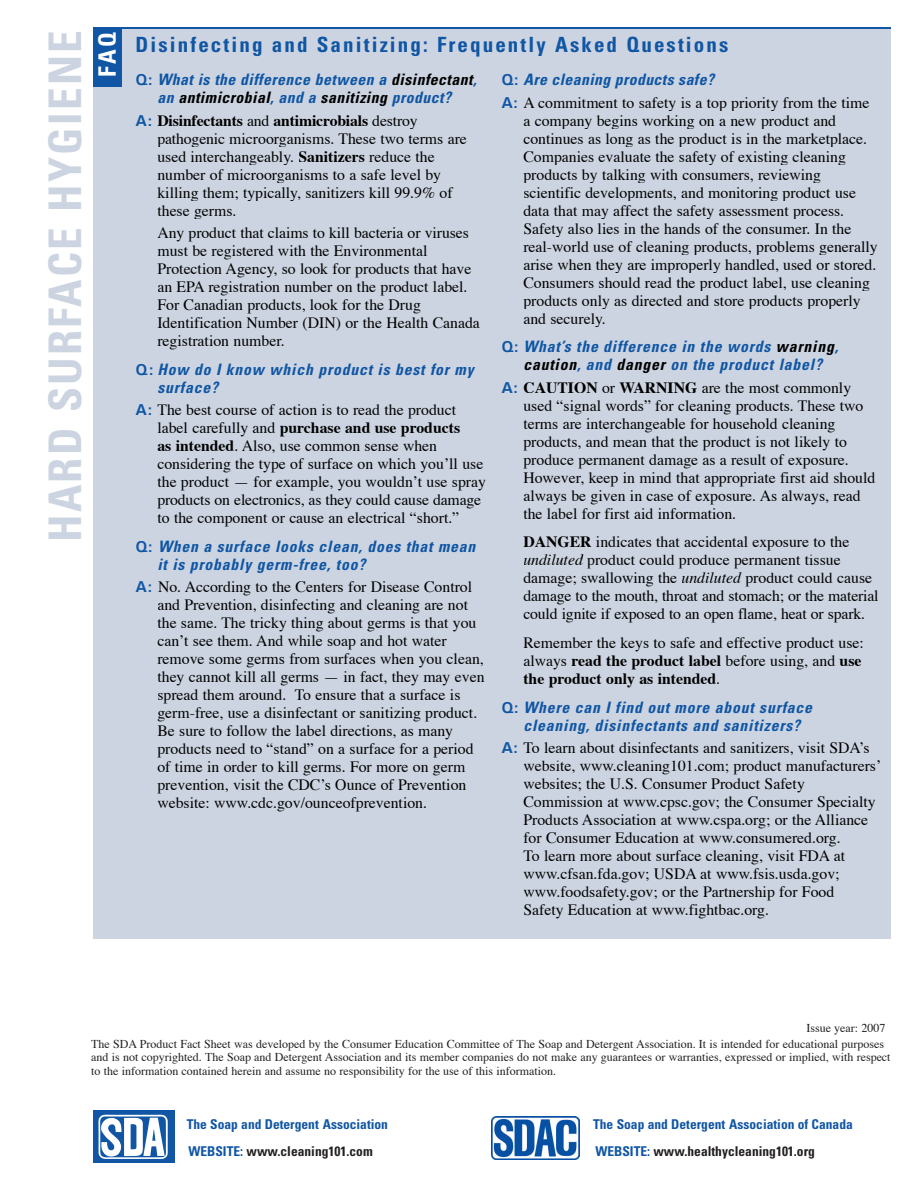
<style>
.page{position:relative;width:918px;height:1188px;background:#fff}
.page>*{position:absolute;margin:0;border:0;box-sizing:border-box;transform-origin:0 0}
.t1{font:700 condensed 45px "Univers";letter-spacing:.05em;color:#ccd4e1}
.t2{font:700 condensed 24px "Univers";color:#fff}
.t3{font:700 condensed 21px "Univers";letter-spacing:.1em;color:#1056a4}
.t4{font:15.75px/18px "Times";color:#000}
.t5{font:italic 700 condensed 15.75px/18px "Univers";letter-spacing:.05em;color:#1056a4}
.t6{font:italic 700 condensed 15.75px/18px "Univers";letter-spacing:.03em;color:#1056a4;text-align:center}
.t7{font:italic 700 condensed 15.75px "Univers";letter-spacing:.025em;color:#1056a4}
.t8{font:700 condensed 13.5px/27.3px "Univers";color:#1056a4}
.t9{font:700 condensed 13.5px "Univers";color:#231f20}
.t10{font:12px/13.5px "Times";color:#231f20}
.s1{font-style:normal;font-stretch:normal}
.s2{color:#000}
.s3{font-family:"Univers";font-weight:700;color:#1056a4}
.s4{font-weight:700}
.s5{font-style:italic}
.s6{color:#231f20}
.s7{color:#1056a4}
</style>
<div class="page">
<div style="left:94px;top:28px;width:797px;height:911px;background:#ccd4e1"></div>
<div style="left:94px;top:28px;width:28px;height:59px;background:#1056a4"></div>
<hr style="left:94px;top:27px;width:797px;height:1px;background:#1056a4">
<div style="left:93px;top:1111px;width:81px;height:53px;background:#1056a4"></div>
<img style="left:95px;top:1110px;width:77px;height:54px">
<img style="left:491px;top:1116px;width:88px;height:43px">
<h1 class="t1" style="left:38px;top:542px;width:513px;rotate:-90deg">HARD SURFACE HYGIENE</h1>
<h2 class="t2" style="left:93px;top:77px;width:46px;rotate:-90deg">FAQ</h2>
<h3 class="t3" style="left:136px;top:31px;width:594px">Disinfecting and Sanitizing: Frequently Asked Questions</h3>
<p class="t6" style="left:135px;top:70px;width:343px"><span class="s1">Q:</span> What is the difference between a <span class="s2">disinfectant</span>, an <span class="s2">antimicrobial</span>, and a <span class="s2">sanitizing</span> product?</p>
<p class="t4" style="left:157px;top:112px;width:311px;text-indent:-22px"><span class="s3">A:</span> <span class="s4">Disinfectants</span> and <span class="s4">antimicrobials</span> destroy pathogenic microorganisms. These two terms are used interchangeably. <span class="s4">Sanitizers</span> reduce the number of microorganisms to a safe level by killing them; typically, sanitizers kill 99.9% of these germs.</p>
<p class="t4" style="left:157px;top:224px;width:324px">Any product that claims to kill bacteria or viruses must be registered with the Environmental Protection Agency, so look for products that have an EPA registration number on the product label.<br>For Canadian products, look for the Drug Identification Number (DIN) or the Health Canada registration number.</p>
<p class="t5" style="left:157px;top:360px;width:318px;text-indent:-22px"><span class="s1">Q:</span> How do I know which product is best for my surface?</p>
<p class="t4" style="left:157px;top:402px;width:330px;text-indent:-22px"><span class="s3">A:</span> The best course of action is to read the product label carefully and <span class="s4">purchase and use products<br>as intended</span>. Also, use common sense when considering the type of surface on which youʼll use the product — for example, you wouldnʼt use spray products on electronics, as they could cause damage to the component or cause an electrical “short.”</p>
<p class="t5" style="left:157px;top:537px;width:320px;text-indent:-22px"><span class="s1">Q:</span> When a surface looks clean, does that mean it is probably germ-free, too?</p>
<p class="t4" style="left:157px;top:579px;width:329px;text-indent:-22px"><span class="s3">A:</span> No. According to the Centers for Disease Control and Prevention, disinfecting and cleaning are not the same. The tricky thing about germs is that you canʼt see them. And while soap and hot water remove some germs from surfaces when you clean, they cannot kill all germs — in fact, they may even spread them around. To ensure that a surface is germ-free, use a disinfectant or sanitizing product.<br>Be sure to follow the label directions, as many products need to “stand” on a surface for a period of time in order to kill germs. For more on germ prevention, visit the CDCʼs Ounce of Prevention website: www.cdc.gov/ounceofprevention.</p>
<p class="t7" style="left:501px;top:70px;width:214px"><span class="s1">Q:</span> Are cleaning products safe?</p>
<p class="t4" style="left:523px;top:94px;width:356px;text-indent:-22px"><span class="s3">A:</span> A commitment to safety is a top priority from the time a company begins working on a new product and continues as long as the product is in the marketplace.<br>Companies evaluate the safety of existing cleaning products by talking with consumers, reviewing scientific developments, and monitoring product use data that may affect the safety assessment process.<br>Safety also lies in the hands of the consumer. In the real-world use of cleaning products, problems generally arise when they are improperly handled, used or stored.<br>Consumers should read the product label, use cleaning products only as directed and store products properly and securely.</p>
<p class="t5" style="left:501px;top:337px;width:338px;text-align:center"><span class="s1">Q:</span> What’s the difference in the words <span class="s2">warning</span>, <span class="s2">caution</span>, and <span class="s2">danger</span> on the product label?</p>
<p class="t4" style="left:523px;top:379px;width:353px;text-indent:-22px"><span class="s3">A:</span> <span class="s4">CAUTION</span> or <span class="s4">WARNING</span> are the most commonly used “signal words” for cleaning products. These two terms are interchangeable for household cleaning products, and mean that the product is not likely to produce permanent damage as a result of exposure.<br>However, keep in mind that appropriate first aid should always be given in case of exposure. As always, read the label for first aid information.</p>
<p class="t4" style="left:523px;top:534px;width:357px"><span class="s4">DANGER</span> indicates that accidental exposure to the <span class="s5">undiluted</span> product could produce permanent tissue damage; swallowing the <span class="s5">undiluted</span> product could cause damage to the mouth, throat and stomach; or the material could ignite if exposed to an open flame, heat or spark.</p>
<p class="t4" style="left:523px;top:635px;width:342px">Remember the keys to safe and effective product use: always <span class="s4">read the product label</span> before using, and <span class="s4">use the product only as intended</span>.</p>
<p class="t5" style="left:523px;top:698px;width:290px;text-indent:-22px"><span class="s1">Q:</span> Where can I find out more about surface cleaning, disinfectants and sanitizers?</p>
<p class="t4" style="left:523px;top:740px;width:359px;text-indent:-22px"><span class="s3">A:</span> To learn about disinfectants and sanitizers, visit SDAʼs website, www.cleaning101.com; product manufacturersʼ websites; the U.S. Consumer Product Safety Commission at www.cpsc.gov; the Consumer Specialty Products Association at www.cspa.org; or the Alliance for Consumer Education at www.consumered.org.<br>To learn more about surface cleaning, visit FDA at www.cfsan.fda.gov; USDA at www.fsis.usda.gov; www.foodsafety.gov; or the Partnership for Food<br>Safety Education at www.fightbac.org.</p>
<p class="t10" style="left:806px;top:1022px;width:81px">Issue year: 2007</p>
<p class="t10" style="left:91px;top:1037px;width:801px">The SDA Product Fact Sheet was developed by the Consumer Education Committee of The Soap and Detergent Association. It is intended for educational purposes and is not copyrighted. The Soap and Detergent Association and its member companies do not make any guarantees or warranties, expressed or implied, with respect to the information contained herein and assume no responsibility for the use of this information.</p>
<p class="t8" style="left:187px;top:1110px;width:203px">The Soap and Detergent Association</p>
<p class="t8" style="left:593px;top:1110px;width:261px">The Soap and Detergent Association of Canada<br>WEBSITE: <span class="s6">www.healthycleaning101.org</span></p>
<p class="t9" style="left:188px;top:1143px;width:186px"><span class="s7">WEBSITE:</span> www.cleaning101.com</p>
</div>
